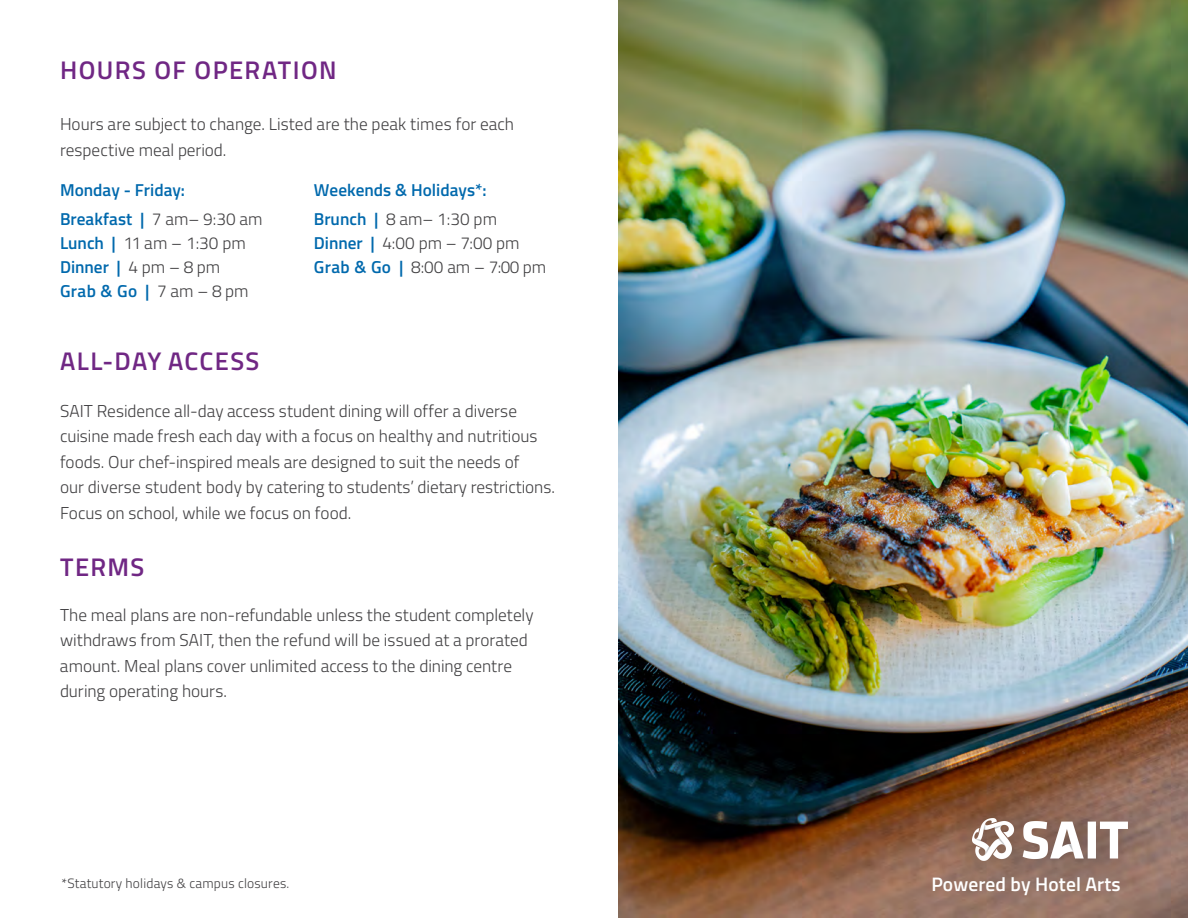
<style>
.page{position:relative;width:1188px;height:918px;background:#fff}
.page>*{position:absolute;margin:0;border:0;box-sizing:border-box;transform-origin:0 0}
.t1{font:600 25.5px "Titillium Web";letter-spacing:.055em;color:#702784}
.t2{font:600 19.5px "Titillium Web";letter-spacing:.005em;color:#fff}
.t3{font:300 17.25px/25.5px "Titillium Web";color:#414042}
.t4{font:600 17.25px "Titillium Web";color:#0069ad}
.t5{font:300 13.5px "Titillium Web";letter-spacing:.015em;color:#414042}
.s1{font-weight:600;color:#0069ad}
.s2{font-weight:300;color:#414042}
</style>
<div class="page">
<img style="left:618px;top:0;width:570px;height:918px">
<svg style="left:940px;top:784px;width:220px;height:110px;background:#8f6957"></svg>
<img style="left:973px;top:818px;width:154px;height:43px">
<h1 class="t1" style="left:60px;top:51px;width:278px">HOURS OF OPERATION</h1>
<p class="t3" style="left:60px;top:111px;width:456px">Hours are subject to change. Listed are the peak times for each respective meal period.</p>
<p class="t4" style="left:60px;top:177px;width:127px">Monday - Friday:</p>
<p class="t3" style="left:60px;top:230px;width:190px;line-height:24px"><span class="s1">Lunch |</span> 11 am – 1:30 pm<br><span class="s1">Dinner |</span> 4 pm – 8 pm<br><span class="s1">Grab &amp; Go |</span> 7 am – 8 pm</p>
<p class="t4" style="left:60px;top:206px;width:204px">Breakfast | <span class="s2">7 am– 9:30 am</span></p>
<p class="t4" style="left:314px;top:177px;width:174px">Weekends &amp; Holidays*:</p>
<p class="t3" style="left:314px;top:230px;width:234px;line-height:24px"><span class="s1">Dinner |</span> 4:00 pm – 7:00 pm<br><span class="s1">Grab &amp; Go |</span> 8:00 am – 7:00 pm</p>
<p class="t3" style="left:314px;top:205px;width:185px"><span class="s1">Brunch |</span> 8 am– 1:30 pm</p>
<h1 class="t1" style="left:60px;top:342px;width:201px">ALL-DAY ACCESS</h1>
<p class="t3" style="left:60px;top:397px;width:496px">SAIT Residence all-day access student dining will offer a diverse cuisine made fresh each day with a focus on healthy and nutritious foods. Our chef-inspired meals are designed to suit the needs of<br>our diverse student body by catering to students’ dietary restrictions.<br>Focus on school, while we focus on food.</p>
<h1 class="t1" style="left:60px;top:548px;width:86px">TERMS</h1>
<p class="t3" style="left:60px;top:601px;width:475px">The meal plans are non-refundable unless the student completely withdraws from SAIT, then the refund will be issued at a prorated amount. Meal plans cover unlimited access to the dining centre during operating hours.</p>
<p class="t5" style="left:62px;top:874px;width:229px">*Statutory holidays &amp; campus closures.</p>
<p class="t2" style="left:931px;top:869px;width:191px">Powered by Hotel Arts</p>
</div>
